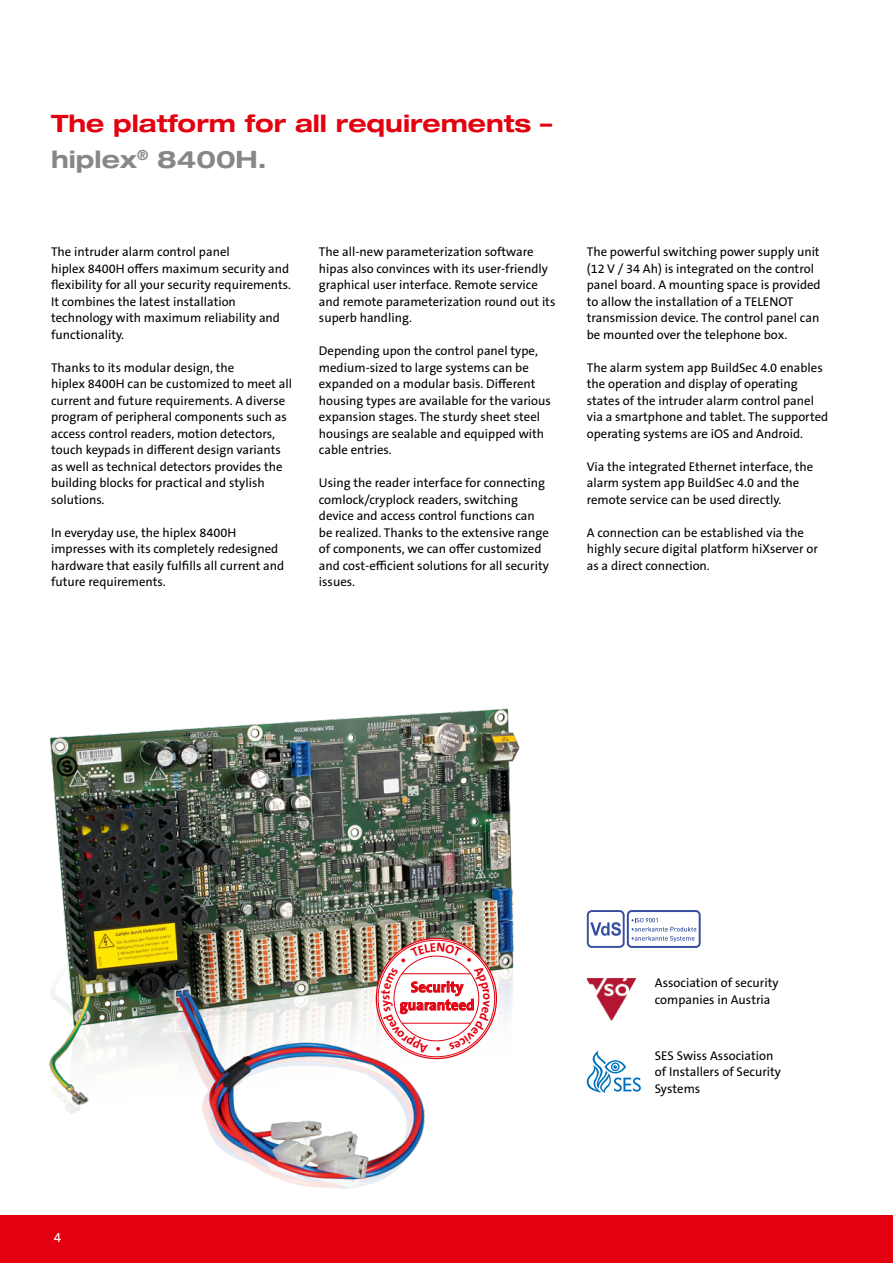
<style>
.page{position:relative;width:893px;height:1263px;background:#fff}
.page>*{position:absolute;margin:0;border:0;box-sizing:border-box;transform-origin:0 0}
.t1{font:700 expanded 24px/36px "Helvetica Neue LT Pro";color:#e3000f}
.t2{font:700 15px/18px "The Sans B Plus W7";letter-spacing:.01em;color:#e3000f;text-align:center}
.t3{font:13.5px "The Sans B Plus W5 Plain";color:#fff}
.t4{font:12.75px/16.5px "The Sans B Plus W5 Plain";color:#000}
.s1{color:#878786}
</style>
<div class="page">
<div style="left:0;top:1215px;width:893px;height:48px;background:#e3000f"></div>
<div style="left:587px;top:910px;width:38px;height:38px;border:2px solid #374f9e;border-radius:4px"></div>
<svg style="left:590px;top:922px;width:31px;height:14px"></svg>
<svg style="left:631px;top:918px;width:65px;height:24px"></svg>
<div style="left:627px;top:910px;width:74px;height:38px;border:2px solid #374f9e;border-radius:4px"></div>
<img style="left:587px;top:978px;width:49px;height:42px">
<img style="left:49px;top:708px;width:471px;height:481px">
<svg style="left:376px;top:938px;width:120px;height:120px"></svg>
<svg style="left:587px;top:1050px;width:54px;height:43px"></svg>
<svg style="left:381px;top:943px;width:109px;height:110px"></svg>
<h1 class="t1" style="left:51px;top:105px;width:503px">The platform for all requirements – <span class="s1">hiplex</span><sup>®</sup> <span class="s1">8400H.</span></h1>
<p class="t4" style="left:51px;top:244px;width:241px">The intruder alarm control panel<br>hiplex 8400H offers maximum security and flexibility for all your security requirements.<br>It combines the latest installation technology with maximum reliability and functionality.</p>
<p class="t4" style="left:51px;top:359px;width:242px">Thanks to its modular design, the<br>hiplex 8400H can be customized to meet all current and future requirements. A diverse program of peripheral components such as access control readers, motion detectors, touch keypads in different design variants as well as technical detectors provides the building blocks for practical and stylish solutions.</p>
<p class="t4" style="left:51px;top:524px;width:235px">In everyday use, the hiplex 8400H impresses with its completely redesigned hardware that easily fulfills all current and future requirements.</p>
<p class="t4" style="left:319px;top:244px;width:238px">The all-new parameterization software hipas also convinces with its user-friendly graphical user interface. Remote service and remote parameterization round out its superb handling.</p>
<p class="t4" style="left:319px;top:343px;width:234px">Depending upon the control panel type, medium-sized to large systems can be expanded on a modular basis. Different housing types are available for the various expansion stages. The sturdy sheet steel housings are sealable and equipped with cable entries.</p>
<p class="t4" style="left:319px;top:475px;width:231px">Using the reader interface for connecting comlock/cryplock readers, switching device and access control functions can be realized. Thanks to the extensive range of components, we can offer customized and cost-efficient solutions for all security issues.</p>
<p class="t4" style="left:587px;top:244px;width:235px">The powerful switching power supply unit (12 V / 34 Ah) is integrated on the control panel board. A mounting space is provided to allow the installation of a TELENOT transmission device. The control panel can be mounted over the telephone box.</p>
<p class="t4" style="left:587px;top:359px;width:243px">The alarm system app BuildSec 4.0 enables the operation and display of operating states of the intruder alarm control panel via a smartphone and tablet. The supported operating systems are iOS and Android.</p>
<p class="t4" style="left:587px;top:458px;width:228px">Via the integrated Ethernet interface, the alarm system app BuildSec 4.0 and the remote service can be used directly.</p>
<p class="t4" style="left:587px;top:524px;width:233px">A connection can be established via the highly secure digital platform hiXserver or as a direct connection.</p>
<p class="t3" style="left:54px;top:1229px;width:9px">4</p>
<p class="t2" style="left:400px;top:978px;width:76px">Security guaranteed</p>
<p class="t4" style="left:655px;top:975px;width:125px">Association of security companies in Austria</p>
<p class="t4" style="left:655px;top:1047px;width:128px">SES Swiss Association of Installers of Security<br>Systems</p>
</div>
